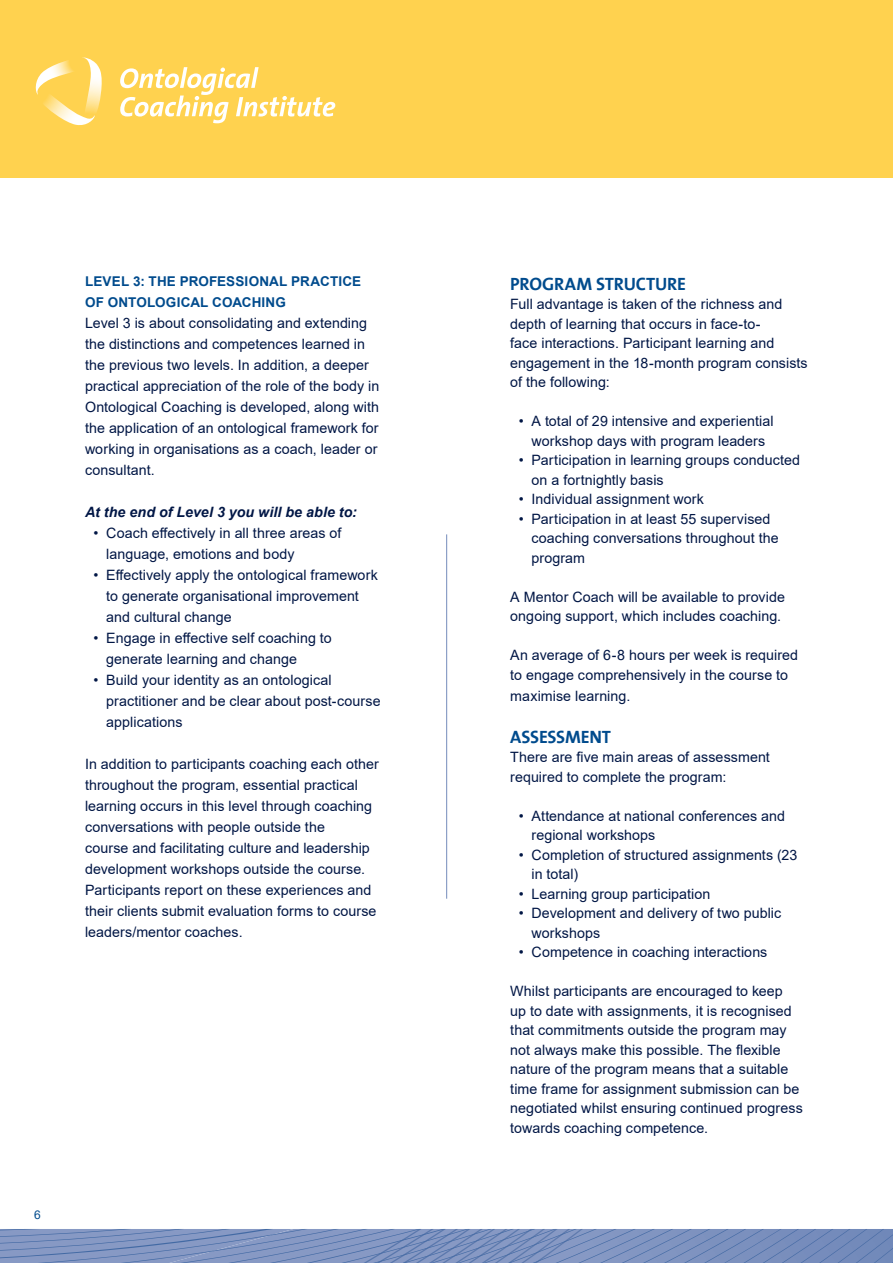
<style>
.page{position:relative;width:893px;height:1263px;background:#fff}
.page>*{position:absolute;margin:0;border:0;box-sizing:border-box;transform-origin:0 0}
.t1{font:18px "The Sans 7 Bold Plain";letter-spacing:-.01em;color:#004b8d}
.t2{font:14.25px/21px "Arial";letter-spacing:.005em;color:#001645}
.t3{font:italic 700 14.25px "Arial";letter-spacing:.005em;color:#001645}
.t4{font:700 13.5px/21px "Arial";letter-spacing:.01em;color:#004b8d}
.t5{font:12px "Arial";color:#004b8d}
</style>
<div class="page">
<svg style="left:0;top:1229px;width:893px;height:34px;background:#7b91be"></svg>
<div style="left:0;top:0;width:893px;height:178px;background:#ffd24f"></div>
<hr style="left:446px;top:534px;width:1px;height:365px;background:#758cbb">
<svg style="left:120px;top:67px;width:215px;height:56px"></svg>
<svg style="left:35px;top:57px;width:67px;height:69px"></svg>
<p class="t4" style="left:85px;top:271px;width:278px">LEVEL 3: THE PROFESSIONAL PRACTICE<br>OF ONTOLOGICAL COACHING</p>
<p class="t2" style="left:85px;top:313px;width:296px">Level 3 is about consolidating and extending the distinctions and competences learned in the previous two levels. In addition, a deeper practical appreciation of the role of the body in Ontological Coaching is developed, along with the application of an ontological framework for working in organisations as a coach, leader or consultant.</p>
<p class="t3" style="left:85px;top:503px;width:273px">At the end of Level 3 you will be able to:</p>
<p class="t2" style="left:106px;top:523px;width:237px;text-indent:-13px">• Coach effectively in all three areas of language, emotions and body</p>
<p class="t2" style="left:106px;top:565px;width:273px;text-indent:-13px">• Effectively apply the ontological framework to generate organisational improvement and cultural change</p>
<p class="t2" style="left:106px;top:628px;width:227px;text-indent:-13px">• Engage in effective self coaching to generate learning and change</p>
<p class="t2" style="left:106px;top:670px;width:276px;text-indent:-13px">• Build your identity as an ontological practitioner and be clear about post-course applications</p>
<p class="t2" style="left:85px;top:754px;width:295px">In addition to participants coaching each other throughout the program, essential practical learning occurs in this level through coaching conversations with people outside the<br>course and facilitating culture and leadership development workshops outside the course.<br>Participants report on these experiences and their clients submit evaluation forms to course leaders/mentor coaches.</p>
<p class="t5" style="left:34px;top:1206px;width:8px">6</p>
<p class="t1" style="left:510px;top:268px;width:177px">PROGRAM STRUCTURE</p>
<p class="t2" style="left:510px;top:294px;width:299px;line-height:19.5px">Full advantage is taken of the richness and depth of learning that occurs in face-to-<br>face interactions. Participant learning and engagement in the 18-month program consists of the following:</p>
<p class="t2" style="left:519px;top:411px;width:256px;line-height:19.5px;text-align:center">• A total of 29 intensive and experiential workshop days with program leaders</p>
<p class="t2" style="left:531px;top:450px;width:270px;line-height:19.5px;text-indent:-13px">• Participation in learning groups conducted on a fortnightly basis</p>
<p class="t2" style="left:519px;top:488px;width:187px">• Individual assignment work</p>
<p class="t2" style="left:531px;top:509px;width:249px;line-height:19.5px;text-indent:-13px">• Participation in at least 55 supervised coaching conversations throughout the program</p>
<p class="t2" style="left:510px;top:587px;width:276px;line-height:19.5px">A Mentor Coach will be available to provide ongoing support, which includes coaching.</p>
<p class="t2" style="left:510px;top:645px;width:289px;line-height:19.5px">An average of 6-8 hours per week is required to engage comprehensively in the course to</p>
<p class="t2" style="left:510px;top:685px;width:122px">maximise learning.</p>
<p class="t1" style="left:510px;top:721px;width:102px">ASSESSMENT</p>
<p class="t2" style="left:510px;top:747px;width:261px;line-height:19.5px">There are five main areas of assessment required to complete the program:</p>
<p class="t2" style="left:531px;top:806px;width:255px;line-height:19.5px;text-indent:-13px">• Attendance at national conferences and regional workshops</p>
<p class="t2" style="left:531px;top:845px;width:267px;line-height:19.5px;text-indent:-13px">• Completion of structured assignments (23 in total)</p>
<p class="t2" style="left:519px;top:883px;width:193px">• Learning group participation</p>
<p class="t2" style="left:531px;top:903px;width:251px;line-height:19.5px;text-indent:-13px">• Development and delivery of two public workshops</p>
<p class="t2" style="left:519px;top:941px;width:250px">• Competence in coaching interactions</p>
<p class="t2" style="left:510px;top:981px;width:294px;line-height:19.5px">Whilst participants are encouraged to keep<br>up to date with assignments, it is recognised that commitments outside the program may not always make this possible. The flexible nature of the program means that a suitable time frame for assignment submission can be negotiated whilst ensuring continued progress towards coaching competence.</p>
</div>
